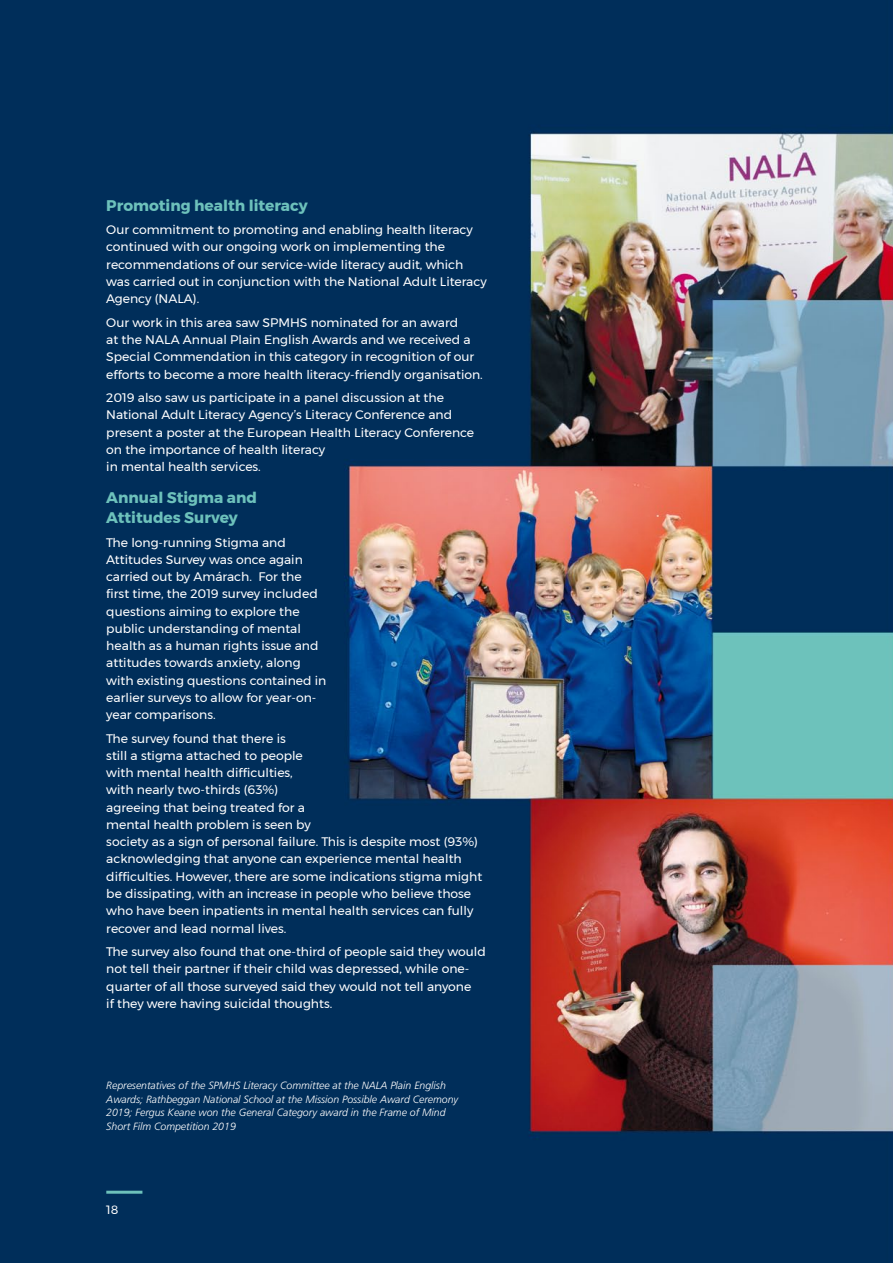
<style>
.page{position:relative;width:893px;height:1263px;background:#fff}
.page>*{position:absolute;margin:0;border:0;box-sizing:border-box;transform-origin:0 0}
.t1{font:700 15.3px/19.5px "Montserrat";color:#6dc1bb}
.t2{font:12.3px/17.2px "Montserrat";color:#fff}
.t3{font:12px "Montserrat";color:#fff}
.t4{font:italic 300 10.5px/13.5px "Frutiger";color:#fff}
</style>
<div class="page">
<img style="left:0;top:0;width:893px;height:1263px">
<hr style="left:106px;top:1191px;width:36px;height:3px;background:#6dc1bb">
<p class="t1" style="left:106px;top:195px;width:203px">Promoting health literacy</p>
<p class="t2" style="left:106px;top:221px;width:382px">Our commitment to promoting and enabling health literacy continued with our ongoing work on implementing the recommendations of our service-wide literacy audit, which was carried out in conjunction with the National Adult Literacy Agency (NALA).</p>
<p class="t2" style="left:106px;top:314px;width:378px">Our work in this area saw SPMHS nominated for an award<br>at the NALA Annual Plain English Awards and we received a Special Commendation in this category in recognition of our efforts to become a more health literacy-friendly organisation.</p>
<p class="t2" style="left:106px;top:389px;width:369px">2019 also saw us participate in a panel discussion at the National Adult Literacy Agency’s Literacy Conference and present a poster at the European Health Literacy Conference on the importance of health literacy<br>in mental health services.</p>
<p class="t1" style="left:106px;top:488px;width:152px">Annual Stigma and<br>Attitudes Survey</p>
<p class="t2" style="left:106px;top:533px;width:222px">The long-running Stigma and<br>Attitudes Survey was once again carried out by Amárach. For the first time, the 2019 survey included questions aiming to explore the public understanding of mental health as a human rights issue and attitudes towards anxiety, along with existing questions contained in earlier surveys to allow for year-on&shy;year comparisons.</p>
<p class="t2" style="left:106px;top:730px;width:377px">The survey found that there is<br>still a stigma attached to people<br>with mental health difficulties,<br>with nearly two-thirds (63%)<br>agreeing that being treated for a<br>mental health problem is seen by<br>society as a sign of personal failure. This is despite most (93%) acknowledging that anyone can experience mental health difficulties. However, there are some indications stigma might be dissipating, with an increase in people who believe those who have been inpatients in mental health services can fully recover and lead normal lives.</p>
<p class="t2" style="left:106px;top:943px;width:381px">The survey also found that one-third of people said they would not tell their partner if their child was depressed, while one&shy;quarter of all those surveyed said they would not tell anyone<br>if they were having suicidal thoughts.</p>
<p class="t4" style="left:106px;top:1079px;width:353px">Representatives of the SPMHS Literacy Committee at the NALA Plain English Awards; Rathbeggan National School at the Mission Possible Award Ceremony 2019; Fergus Keane won the General Category award in the Frame of Mind Short Film Competition 2019</p>
<p class="t3" style="left:106px;top:1200px;width:14px">18</p>
</div>
